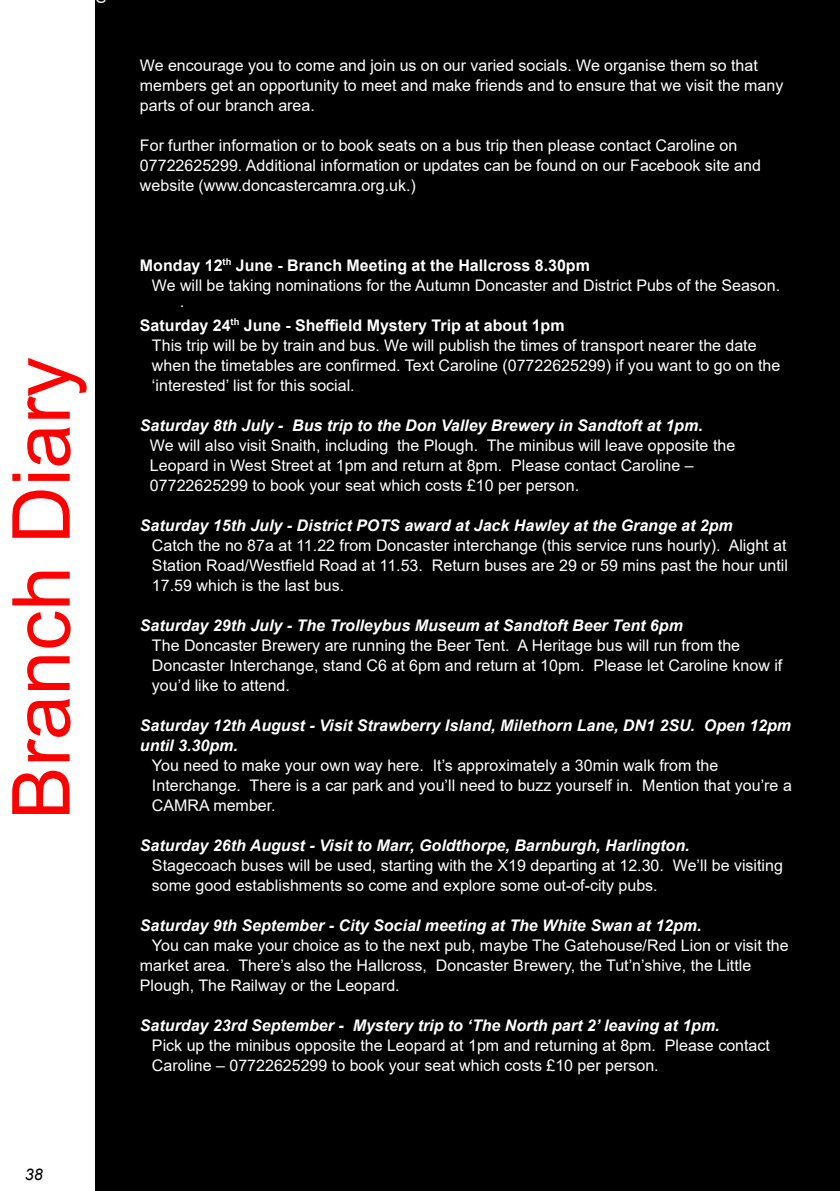
<style>
.page{position:relative;width:840px;height:1191px;background:#fff}
.page>*{position:absolute;margin:0;border:0;box-sizing:border-box;transform-origin:0 0}
.t1{font:80px "Arial";color:#f00}
.t2{font:17px "Arial";color:#ebebeb}
.t3{font:16px/20px "Arial";color:#fff}
.t4{font:italic 700 16px/20px "Arial";color:#fff}
.t5{font:italic 16px "Arial";color:#000}
.s1{font-weight:700}
</style>
<div class="page">
<div style="left:96px;top:0;width:743px;height:1191px;background:#000"></div>
<h1 class="t1" style="left:11px;top:820px;width:464px;rotate:-90deg">Branch Diary</h1>
<p class="t5" style="left:25px;top:1168px;width:19px">38</p>
<p class="t3" style="left:140px;top:56px;width:644px">We encourage you to come and join us on our varied socials. We organise them so that members get an opportunity to meet and make friends and to ensure that we visit the many parts of our branch area.</p>
<p class="t3" style="left:140px;top:136px;width:622px">For further information or to book seats on a bus trip then please contact Caroline on<br>07722625299. Additional information or updates can be found on our Facebook site and website (www.doncastercamra.org.uk.)</p>
<p class="t3" style="left:152px;top:256px;width:629px;text-indent:-12px"><span class="s1">Monday 12</span><sup>th</sup> <span class="s1">June - Branch Meeting at the Hallcross 8.30pm<br></span>We will be taking nominations for the Autumn Doncaster and District Pubs of the Season.</p>
<p class="t3" style="left:152px;top:316px;width:629px;text-indent:-12px"><span class="s1">Saturday 24</span><sup>th</sup> <span class="s1">June - Sheffield Mystery Trip at about 1pm<br></span>This trip will be by train and bus. We will publish the times of transport nearer the date when the timetables are confirmed. Text Caroline (07722625299) if you want to go on the ‘interested’ list for this social.</p>
<p class="t4" style="left:140px;top:416px;width:564px">Saturday 8th July - Bus trip to the Don Valley Brewery in Sandtoft at 1pm.</p>
<p class="t3" style="left:150px;top:436px;width:586px">We will also visit Snaith, including the Plough. The minibus will leave opposite the<br>Leopard in West Street at 1pm and return at 8pm. Please contact Caroline –<br>07722625299 to book your seat which costs £10 per person.</p>
<p class="t4" style="left:140px;top:516px;width:594px">Saturday 15th July - District POTS award at Jack Hawley at the Grange at 2pm</p>
<p class="t3" style="left:152px;top:536px;width:637px;text-align:justify">Catch the no 87a at 11.22 from Doncaster interchange (this service runs hourly). Alight at Station Road/Westfield Road at 11.53. Return buses are 29 or 59 mins past the hour until 17.59 which is the last bus.</p>
<p class="t4" style="left:140px;top:616px;width:544px">Saturday 29th July - The Trolleybus Museum at Sandtoft Beer Tent 6pm</p>
<p class="t3" style="left:152px;top:636px;width:631px">The Doncaster Brewery are running the Beer Tent. A Heritage bus will run from the<br>Doncaster Interchange, stand C6 at 6pm and return at 10pm. Please let Caroline know if you’d like to attend.</p>
<p class="t4" style="left:140px;top:716px;width:652px">Saturday 12th August - Visit Strawberry Island, Milethorn Lane, DN1 2SU. Open 12pm until 3.30pm.</p>
<p class="t3" style="left:152px;top:756px;width:641px">You need to make your own way here. It’s approximately a 30min walk from the<br>Interchange. There is a car park and you’ll need to buzz yourself in. Mention that you’re a<br>CAMRA member.</p>
<p class="t4" style="left:140px;top:836px;width:551px">Saturday 26th August - Visit to Marr, Goldthorpe, Barnburgh, Harlington.</p>
<p class="t3" style="left:152px;top:856px;width:632px">Stagecoach buses will be used, starting with the X19 departing at 12.30. We’ll be visiting some good establishments so come and explore some out-of-city pubs.</p>
<p class="t4" style="left:140px;top:916px;width:563px">Saturday 9th September - City Social meeting at The White Swan at 12pm.</p>
<p class="t3" style="left:140px;top:936px;width:649px;text-indent:12px">You can make your choice as to the next pub, maybe The Gatehouse/Red Lion or visit the market area. There’s also the Hallcross, Doncaster Brewery, the Tut’n’shive, the Little<br>Plough, The Railway or the Leopard.</p>
<p class="t4" style="left:140px;top:1016px;width:581px">Saturday 23rd September - Mystery trip to ‘The North part 2’ leaving at 1pm.</p>
<p class="t3" style="left:152px;top:1036px;width:619px">Pick up the minibus opposite the Leopard at 1pm and returning at 8pm. Please contact<br>Caroline – 07722625299 to book your seat which costs £10 per person.</p>
<p class="t2" style="left:180px;top:295px;width:6px">.</p>
</div>
